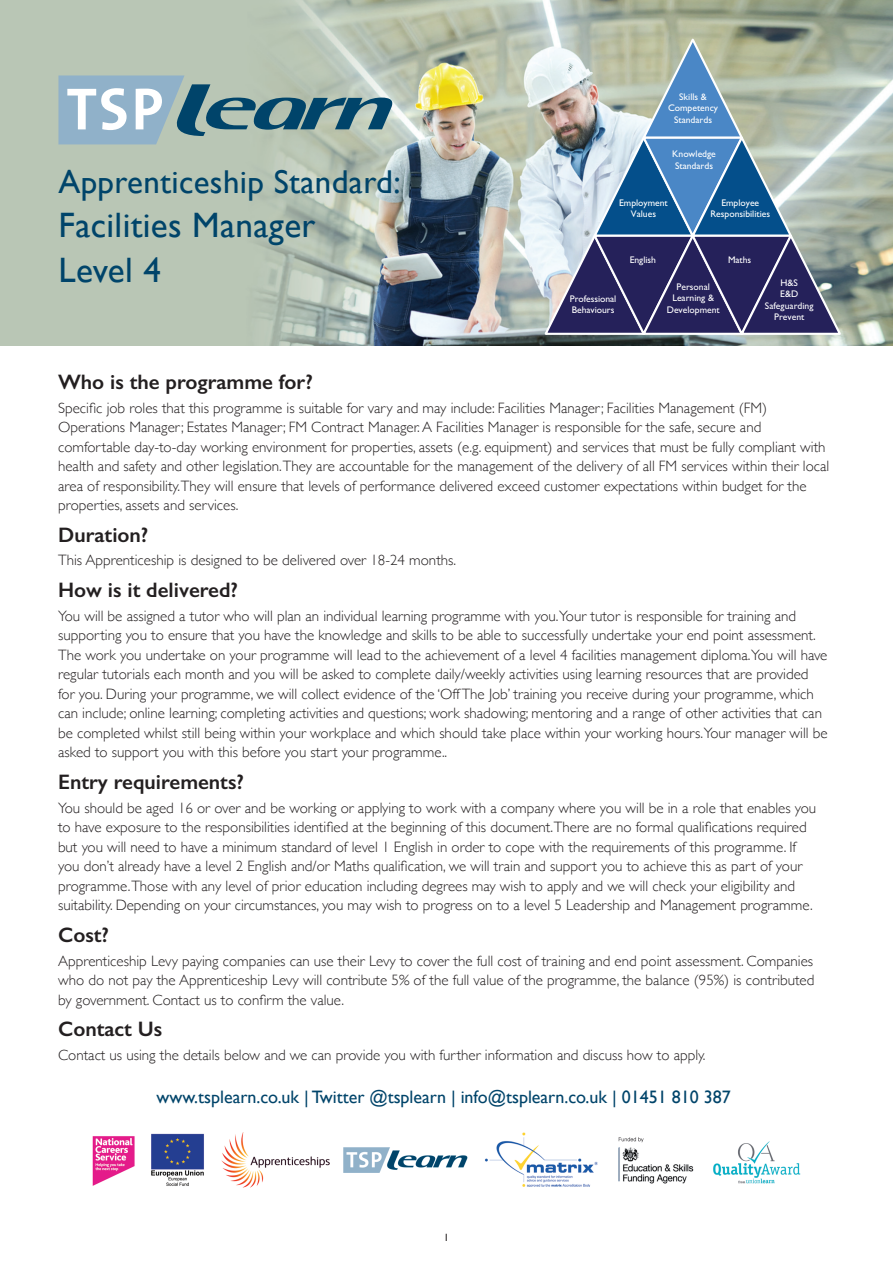
<style>
.page{position:relative;width:893px;height:1263px;background:#fff}
.page>*{position:absolute;margin:0;border:0;box-sizing:border-box;transform-origin:0 0}
.SPBodycopy{font:35.25px "Gill Sans";letter-spacing:.01em;color:#00446a}
.SPBodycopy-2{font:33px "Gill Sans";letter-spacing:.01em;color:#00446a}
.SPBodycopy-3{font:600 21px "Gill Sans";color:#231f20}
.SPBodycopy-4{font:18px "Gill Sans";color:#00446a}
.SPBodycopy-5{font:300 15px/19.5px "Gill Sans";color:#231f20}
.SPBodycopy-6{font:10.5px "Gill Sans";color:#231f20}
.t1{font:9.6px/11.6px "Gill Sans";color:#fff;text-align:center}
</style>
<div class="page">
<img style="left:0;top:0;width:893px;height:345px">
<svg style="left:58px;top:75px;width:334px;height:69px;background:#92adb2"></svg>
<svg style="left:545px;top:39px;width:296px;height:296px;background:#798aa0"></svg>
<img style="left:92px;top:1132px;width:709px;height:56px">
<p class="SPBodycopy-2" style="left:58px;top:162px;width:344px">Apprenticeship Standard:</p>
<p class="SPBodycopy" style="left:58px;top:205px;width:259px">Facilities Manager</p>
<p class="SPBodycopy" style="left:58px;top:249px;width:104px">Level 4</p>
<p class="t1" style="left:668px;top:90px;width:52px">Skills &amp;<br>Competency<br>Standards</p>
<p class="t1" style="left:672px;top:148px;width:45px;text-align:left">Knowledge<br>Standards</p>
<p class="t1" style="left:619px;top:196px;width:50px">Employment<br>Values</p>
<p class="t1" style="left:710px;top:196px;width:61px">Employee<br>Responsibilities</p>
<p class="t1" style="left:630px;top:254px;width:28px">English</p>
<p class="t1" style="left:728px;top:254px;width:25px">Maths</p>
<p class="t1" style="left:570px;top:292px;width:48px;text-align:left">Professional<br>Behaviours</p>
<p class="t1" style="left:667px;top:281px;width:54px">Personal<br>Learning &amp;<br>Development</p>
<p class="t1" style="left:765px;top:277px;width:50px">H&amp;S<br>E&amp;D<br>Safeguarding<br>Prevent</p>
<p class="SPBodycopy-3" style="left:58px;top:369px;width:256px">Who is the programme for?</p>
<p class="SPBodycopy-5" style="left:58px;top:397px;width:773px">Specific job roles that this programme is suitable for vary and may include: Facilities Manager; Facilities Management (FM)<br>Operations Manager; Estates Manager; FM Contract Manager. A Facilities Manager is responsible for the safe, secure and comfortable day-to-day working environment for properties, assets (e.g. equipment) and services that must be fully compliant with health and safety and other legislation.They are accountable for the management of the delivery of all FM services within their local area of responsibility.They will ensure that levels of performance delivered exceed customer expectations within budget for the properties, assets and services.</p>
<p class="SPBodycopy-3" style="left:58px;top:522px;width:92px">Duration?</p>
<p class="SPBodycopy-5" style="left:58px;top:550px;width:400px">This Apprenticeship is designed to be delivered over 18-24 months.</p>
<p class="SPBodycopy-3" style="left:58px;top:577px;width:181px">How is it delivered?</p>
<p class="SPBodycopy-5" style="left:58px;top:605px;width:771px">You will be assigned a tutor who will plan an individual learning programme with you.Your tutor is responsible for training and supporting you to ensure that you have the knowledge and skills to be able to successfully undertake your end point assessment.<br>The work you undertake on your programme will lead to the achievement of a level 4 facilities management diploma.You will have regular tutorials each month and you will be asked to complete daily/weekly activities using learning resources that are provided for you. During your programme, we will collect evidence of the ‘Off The Job’ training you receive during your programme, which can include; online learning; completing activities and questions; work shadowing; mentoring and a range of other activities that can be completed whilst still being within your workplace and which should take place within your working hours.Your manager will be asked to support you with this before you start your programme..</p>
<p class="SPBodycopy-3" style="left:58px;top:769px;width:187px">Entry requirements?</p>
<p class="SPBodycopy-5" style="left:58px;top:797px;width:760px">You should be aged 16 or over and be working or applying to work with a company where you will be in a role that enables you to have exposure to the responsibilities identified at the beginning of this document.There are no formal qualifications required but you will need to have a minimum standard of level 1 English in order to cope with the requirements of this programme. If you don’t already have a level 2 English and/or Maths qualification, we will train and support you to achieve this as part of your programme.Those with any level of prior education including degrees may wish to apply and we will check your eligibility and suitability. Depending on your circumstances, you may wish to progress on to a level 5 Leadership and Management programme.</p>
<p class="SPBodycopy-3" style="left:58px;top:922px;width:52px">Cost?</p>
<p class="SPBodycopy-5" style="left:58px;top:950px;width:758px;text-align:justify">Apprenticeship Levy paying companies can use their Levy to cover the full cost of training and end point assessment. Companies who do not pay the Apprenticeship Levy will contribute 5% of the full value of the programme, the balance (95%) is contributed by government. Contact us to confirm the value.</p>
<p class="SPBodycopy-3" style="left:58px;top:1016px;width:106px">Contact Us</p>
<p class="SPBodycopy-5" style="left:58px;top:1045px;width:649px">Contact us using the details below and we can provide you with further information and discuss how to apply.</p>
<p class="SPBodycopy-4" style="left:156px;top:1086px;width:576px">www.tsplearn.co.uk | Twitter @tsplearn | info@tsplearn.co.uk | 01451 810 387</p>
<p class="SPBodycopy-6" style="left:444px;top:1231px;width:7px">1</p>
</div>
